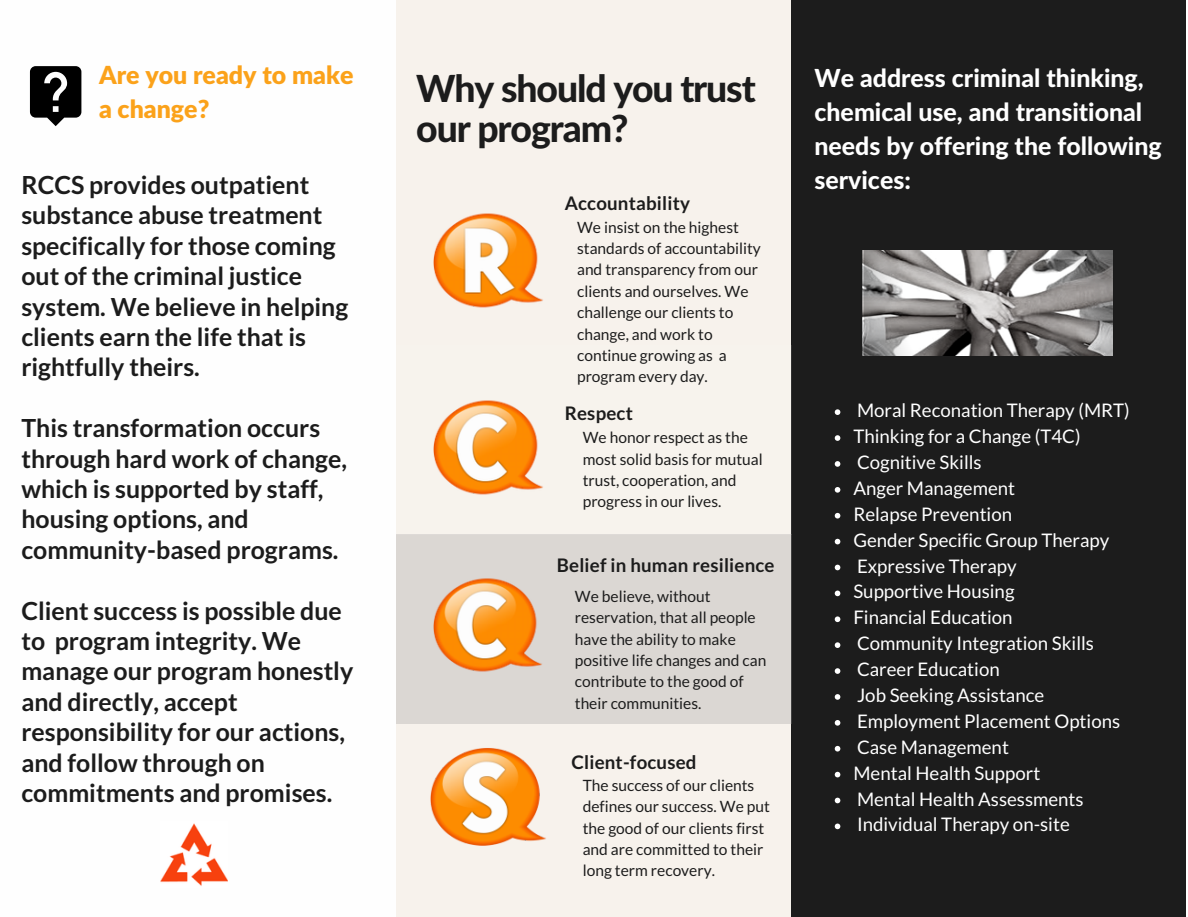
<style>
.page{position:relative;width:1188px;height:917px;background:#fff}
.page>*{position:absolute;margin:0;border:0;box-sizing:border-box;transform-origin:0 0}
.t1{font:800 37.35px/40.5px "Lato";letter-spacing:-.03em;color:#1c1c1c}
.t2{font:700 24.9px/30.3px "Lato";color:#1c1c1c}
.t3{font:800 24.9px/33.8px "Lato";color:#fff}
.t4{font:900 24.9px/33.8px "Lato";color:#fba21a}
.t5{font:18.75px/25.8px "Lato";color:#fff}
.t6{font:700 18.75px "Lato";letter-spacing:.01em;color:#1c1c1c}
.t7{font:15.6px/21.3px "Lato";color:#1c1c1c}
</style>
<div class="page">
<div style="left:396px;top:0;width:398px;height:916px;background:#f7f2ec"></div>
<div style="left:791px;top:0;width:395px;height:916px;background:#1c1c1c"></div>
<div style="left:396px;top:534px;width:396px;height:189px;background:#dbd7d3"></div>
<svg style="left:835px;top:409px;width:5px;height:6px"></svg>
<svg style="left:835px;top:435px;width:5px;height:6px"></svg>
<svg style="left:835px;top:461px;width:5px;height:5px"></svg>
<svg style="left:835px;top:487px;width:5px;height:5px"></svg>
<svg style="left:835px;top:513px;width:5px;height:5px"></svg>
<svg style="left:835px;top:538px;width:5px;height:6px"></svg>
<svg style="left:835px;top:564px;width:5px;height:6px"></svg>
<svg style="left:835px;top:590px;width:5px;height:6px"></svg>
<svg style="left:835px;top:616px;width:5px;height:6px"></svg>
<svg style="left:835px;top:642px;width:5px;height:6px"></svg>
<svg style="left:835px;top:668px;width:5px;height:6px"></svg>
<svg style="left:835px;top:694px;width:5px;height:5px"></svg>
<svg style="left:835px;top:720px;width:5px;height:5px"></svg>
<svg style="left:835px;top:746px;width:5px;height:5px"></svg>
<svg style="left:835px;top:771px;width:5px;height:6px"></svg>
<svg style="left:835px;top:797px;width:5px;height:6px"></svg>
<svg style="left:835px;top:823px;width:5px;height:6px"></svg>
<img style="left:161px;top:823px;width:66px;height:63px">
<svg style="left:30px;top:66px;width:51px;height:60px"></svg>
<img style="left:433px;top:213px;width:110px;height:95px">
<img style="left:433px;top:400px;width:110px;height:95px">
<img style="left:433px;top:578px;width:109px;height:94px">
<img style="left:431px;top:748px;width:115px;height:98px">
<svg style="left:863px;top:250px;width:250px;height:105px"></svg>
<h2 class="t4" style="left:99px;top:57px;width:256px">Are you ready to make a change?</h2>
<h2 class="t2" style="left:21px;top:169px;width:328px">RCCS provides outpatient substance abuse treatment specifically for those coming out of the criminal justice system. We believe in helping clients earn the life that is rightfully theirs.</h2>
<h2 class="t2" style="left:21px;top:412px;width:327px">This transformation occurs through hard work of change, which is supported by staff, housing options, and community-based programs.</h2>
<h2 class="t2" style="left:21px;top:594px;width:333px">Client success is possible due to program integrity. We manage our program honestly and directly, accept responsibility for our actions, and follow through on commitments and promises.</h2>
<h1 class="t1" style="left:416px;top:67px;width:341px">Why should you trust our program?</h1>
<p class="t6" style="left:565px;top:191px;width:127px">Accountability</p>
<p class="t7" style="left:577px;top:216px;width:185px">We insist on the highest standards of accountability and transparency from our clients and ourselves. We challenge our clients to change, and work to continue growing as a program every day.</p>
<p class="t6" style="left:565px;top:401px;width:70px">Respect</p>
<p class="t7" style="left:583px;top:426px;width:182px">We honor respect as the most solid basis for mutual trust, cooperation, and progress in our lives.</p>
<p class="t6" style="left:557px;top:553px;width:219px">Belief in human resilience</p>
<p class="t7" style="left:575px;top:585px;width:193px">We believe, without reservation, that all people have the ability to make positive life changes and can contribute to the good of their communities.</p>
<p class="t6" style="left:572px;top:750px;width:127px">Client-focused</p>
<p class="t7" style="left:583px;top:774px;width:189px">The success of our clients defines our success. We put the good of our clients first and are committed to their long term recovery.</p>
<h2 class="t3" style="left:814px;top:61px;width:349px">We address criminal thinking, chemical use, and transitional needs by offering the following services:</h2>
<p class="t5" style="left:853px;top:397px;width:278px">Moral Reconation Therapy (MRT)<br>Thinking for a Change (T4C)<br>Cognitive Skills<br>Anger Management<br>Relapse Prevention<br>Gender Specific Group Therapy<br>Expressive Therapy<br>Supportive Housing<br>Financial Education<br>Community Integration Skills<br>Career Education<br>Job Seeking Assistance<br>Employment Placement Options<br>Case Management<br>Mental Health Support<br>Mental Health Assessments<br>Individual Therapy on-site</p>
</div>
